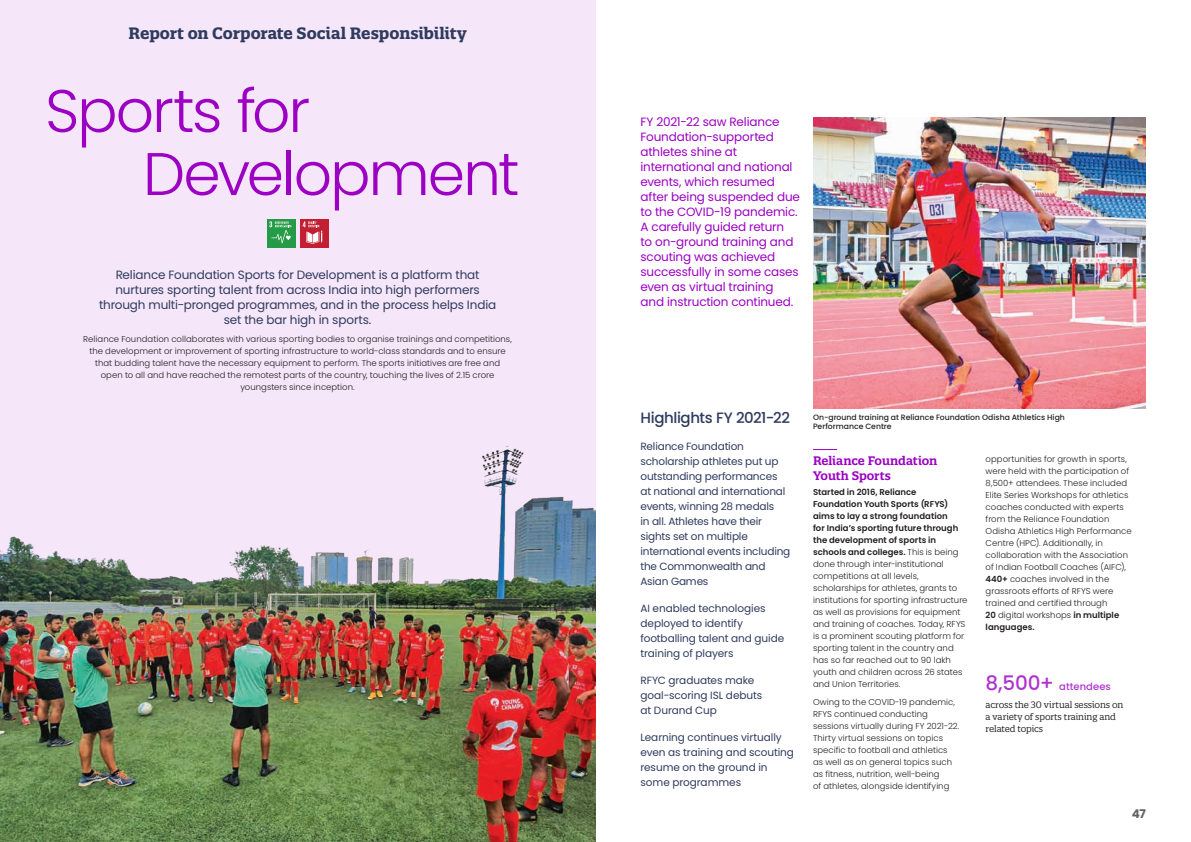
<style>
.page{position:relative;width:1191px;height:842px;background:#fff}
.page>*{position:absolute;margin:0;border:0;box-sizing:border-box;transform-origin:0 0}
.business_name_1__Big{font:300 60px "Poppins";letter-spacing:-.035em;color:#9b00c3}
.Chapter_Title{font:700 16px "Quatro Slab";letter-spacing:-.005em;color:#2f3b5e}
.Headline__Level_2{font:500 15px "Poppins";letter-spacing:-.025em;color:#2f3b5e}
.intro_medium{font:12px/15px "Poppins";letter-spacing:-.015em;color:#9b00c3}
.intro_medium-2{font:12px/15px "Poppins";letter-spacing:-.015em;color:#2f3b5e;text-align:center}
.Body_head_1{font:600 12px/15px "Quatro Slab";letter-spacing:-.01em;color:#9b00c3}
.t1{font:700 12px "Poppins";color:#636366}
.Intro_small{font:10.5px/15px "Poppins";letter-spacing:-.015em;color:#2f3b5e}
.callout_3{font:500 10px "Poppins";letter-spacing:.005em;color:#af33cf}
.callout_description{font:9px/12px "Quatro Slab";letter-spacing:-.01em;color:#231f20}
.Body_copy{font:300 8.5px/12px "Poppins";letter-spacing:.005em;color:#231f20}
.t2{font:500 7.7px/9px "Poppins";letter-spacing:.005em;color:#231f20}
.s1{font-weight:600}
.s2{font-size:20px}
</style>
<div class="page">
<div style="left:0;top:0;width:595px;height:842px;background:#f5e6f9"></div>
<img style="left:0;top:446px;width:595px;height:396px">
<div style="left:300px;top:219px;width:29px;height:29px;background:#c21f32"></div>
<div style="left:267px;top:219px;width:28px;height:29px;background:#269b47"></div>
<svg style="left:269px;top:219px;width:54px;height:25px"></svg>
<svg style="left:813px;top:449px;width:24px;height:1px"></svg>
<img style="left:813px;top:117px;width:333px;height:291px">
<p class="Chapter_Title" style="left:128px;top:23px;width:340px">Report on Corporate Social Responsibility</p>
<p class="business_name_1__Big" style="left:45px;top:76px;width:267px">Sports for</p>
<p class="business_name_1__Big" style="left:143px;top:139px;width:378px">Development</p>
<p class="intro_medium-2" style="left:99px;top:267px;width:399px">Reliance Foundation Sports for Development is a platform that nurtures sporting talent from across India into high performers through multi-pronged programmes, and in the process helps India set the bar high in sports.</p>
<p class="Body_copy" style="left:83px;top:333px;width:430px;text-align:center">Reliance Foundation collaborates with various sporting bodies to organise trainings and competitions, the development or improvement of sporting infrastructure to world-class standards and to ensure that budding talent have the necessary equipment to perform. The sports initiatives are free and open to all and have reached the remotest parts of the country, touching the lives of 2.15 crore youngsters since inception.</p>
<p class="intro_medium" style="left:640px;top:114px;width:161px">FY 2021-22 saw Reliance<br>Foundation-supported athletes shine at international and national events, which resumed after being suspended due to the COVID-19 pandemic.<br>A carefully guided return<br>to on‑ground training and scouting was achieved successfully in some cases even as virtual training and instruction continued.</p>
<p class="Headline__Level_2" style="left:640px;top:409px;width:151px">Highlights FY 2021-22</p>
<p class="Intro_small" style="left:640px;top:439px;width:151px">Reliance Foundation scholarship athletes put up outstanding performances at national and international events, winning 28 medals<br>in all. Athletes have their sights set on multiple international events including the Commonwealth and<br>Asian Games</p>
<p class="Intro_small" style="left:640px;top:601px;width:145px">AI enabled technologies deployed to identify footballing talent and guide training of players</p>
<p class="Intro_small" style="left:640px;top:673px;width:123px">RFYC graduates make goal‑scoring ISL debuts at Durand Cup</p>
<p class="Intro_small" style="left:640px;top:730px;width:155px">Learning continues virtually even as training and scouting resume on the ground in some programmes</p>
<p class="t2" style="left:813px;top:413px;width:253px">On-ground training at Reliance Foundation Odisha Athletics High<br>Performance Centre</p>
<p class="Body_head_1" style="left:813px;top:453px;width:126px">Reliance Foundation<br>Youth Sports</p>
<p class="Body_copy" style="left:813px;top:486px;width:156px"><span class="s1">Started in 2016, Reliance Foundation Youth Sports (RFYS) aims to lay a strong foundation<br>for India’s sporting future through the development of sports in schools and colleges.</span> This is being done through inter-institutional competitions at all levels, scholarships for athletes, grants to institutions for sporting infrastructure as well as provisions for equipment and training of coaches. Today, RFYS is a prominent scouting platform for sporting talent in the country and has so far reached out to 90 lakh youth and children across 26 states and Union Territories.</p>
<p class="Body_copy" style="left:813px;top:696px;width:148px">Owing to the COVID-19 pandemic, RFYS continued conducting sessions virtually during FY 2021‑22.<br>Thirty virtual sessions on topics specific to football and athletics as well as on general topics such as fitness, nutrition, well-being<br>of athletes, alongside identifying</p>
<p class="Body_copy" style="left:985px;top:453px;width:148px">opportunities for growth in sports, were held with the participation of<br>8,500+ attendees. These included<br>Elite Series Workshops for athletics coaches conducted with experts from the Reliance Foundation<br>Odisha Athletics High Performance<br>Centre (HPC). Additionally, in collaboration with the Association of Indian Football Coaches (AIFC),<br><span class="s1">440+</span> coaches involved in the grassroots efforts of RFYS were trained and certified through<br><span class="s1">20</span> digital workshops <span class="s1">in multiple languages.</span></p>
<p class="callout_3" style="left:985px;top:681px;width:127px"><span class="s2">8,500+</span> attendees</p>
<p class="callout_description" style="left:985px;top:699px;width:139px">across the 30 virtual sessions on a variety of sports training and related topics</p>
<h3 class="t1" style="left:1132px;top:807px;width:16px">47</h3>
</div>
